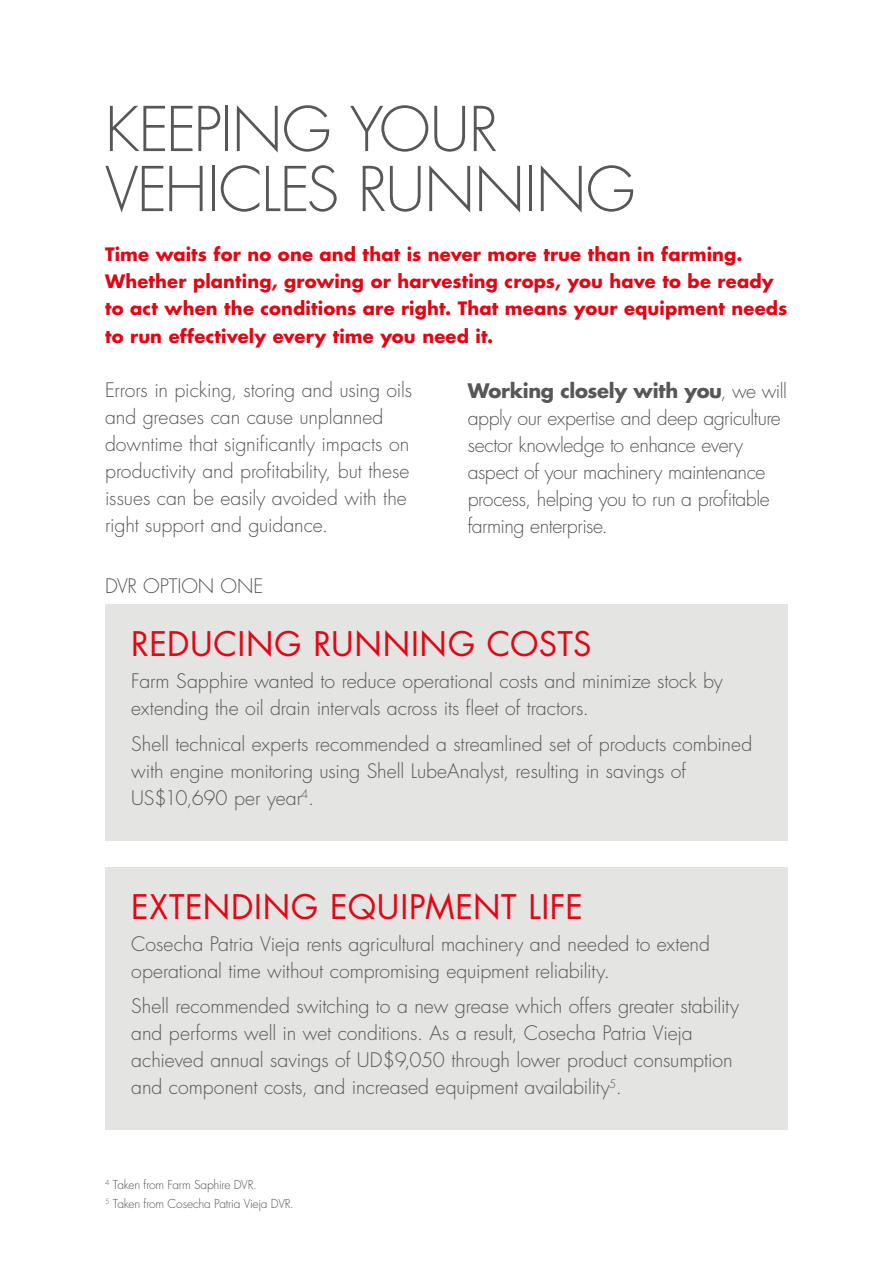
<style>
.page{position:relative;width:893px;height:1263px;background:#fff}
.page>*{position:absolute;margin:0;border:0;box-sizing:border-box;transform-origin:0 0}
.t1{font:300 60px/60px "Futura";letter-spacing:-.015em;color:#575756}
.t2{font:33px "Futura";letter-spacing:.02em;color:#e30614}
.t3{font:300 19.5px/27px "Futura";letter-spacing:-.01em;color:#575756}
.t4{font:700 18px/27.5px "Futura";letter-spacing:.005em;color:#e30614}
.t5{font:300 12px/19.2px "Futura";letter-spacing:-.02em;color:#575756}
.s1{font-weight:700}
</style>
<div class="page">
<div style="left:105px;top:604px;width:683px;height:236px;background:#e4e4e3"></div>
<div style="left:105px;top:867px;width:683px;height:262px;background:#e4e4e3"></div>
<h1 class="t1" style="left:105px;top:101px;width:532px">KEEPING YOUR<br>VEHICLES RUNNING</h1>
<p class="t4" style="left:105px;top:240px;width:684px">Time waits for no one and that is never more true than in farming.<br>Whether planting, growing or harvesting crops, you have to be ready to act when the conditions are right. That means your equipment needs to run effectively every time you need it.</p>
<p class="t3" style="left:105px;top:377px;width:309px">Errors in picking, storing and using oils and greases can cause unplanned downtime that significantly impacts on productivity and profitability, but these issues can be easily avoided with the right support and guidance.</p>
<p class="t3" style="left:468px;top:378px;width:321px"><span class="s1">Working closely with you</span>, we will apply our expertise and deep agriculture sector knowledge to enhance every aspect of your machinery maintenance process, helping you to run a profitable farming enterprise.</p>
<p class="t3" style="left:105px;top:573px;width:160px">DVR OPTION ONE</p>
<h2 class="t2" style="left:131px;top:623px;width:462px">REDUCING RUNNING COSTS</h2>
<p class="t3" style="left:131px;top:668px;width:593px">Farm Sapphire wanted to reduce operational costs and minimize stock by extending the oil drain intervals across its fleet of tractors.</p>
<p class="t3" style="left:131px;top:731px;width:622px">Shell technical experts recommended a streamlined set of products combined with engine monitoring using Shell LubeAnalyst, resulting in savings of<br>US$10,690 per year<sup>4</sup>.</p>
<h2 class="t2" style="left:131px;top:885px;width:453px">EXTENDING EQUIPMENT LIFE</h2>
<p class="t3" style="left:131px;top:931px;width:580px">Cosecha Patria Vieja rents agricultural machinery and needed to extend operational time without compromising equipment reliability.</p>
<p class="t3" style="left:131px;top:993px;width:609px">Shell recommended switching to a new grease which offers greater stability and performs well in wet conditions. As a result, Cosecha Patria Vieja achieved annual savings of UD$9,050 through lower product consumption and component costs, and increased equipment availability<sup>5</sup>.</p>
<p class="t5" style="left:105px;top:1175px;width:190px"><sup>4</sup> Taken from Farm Saphire DVR.<br><sup>5</sup> Taken from Cosecha Patria Vieja DVR.</p>
</div>
